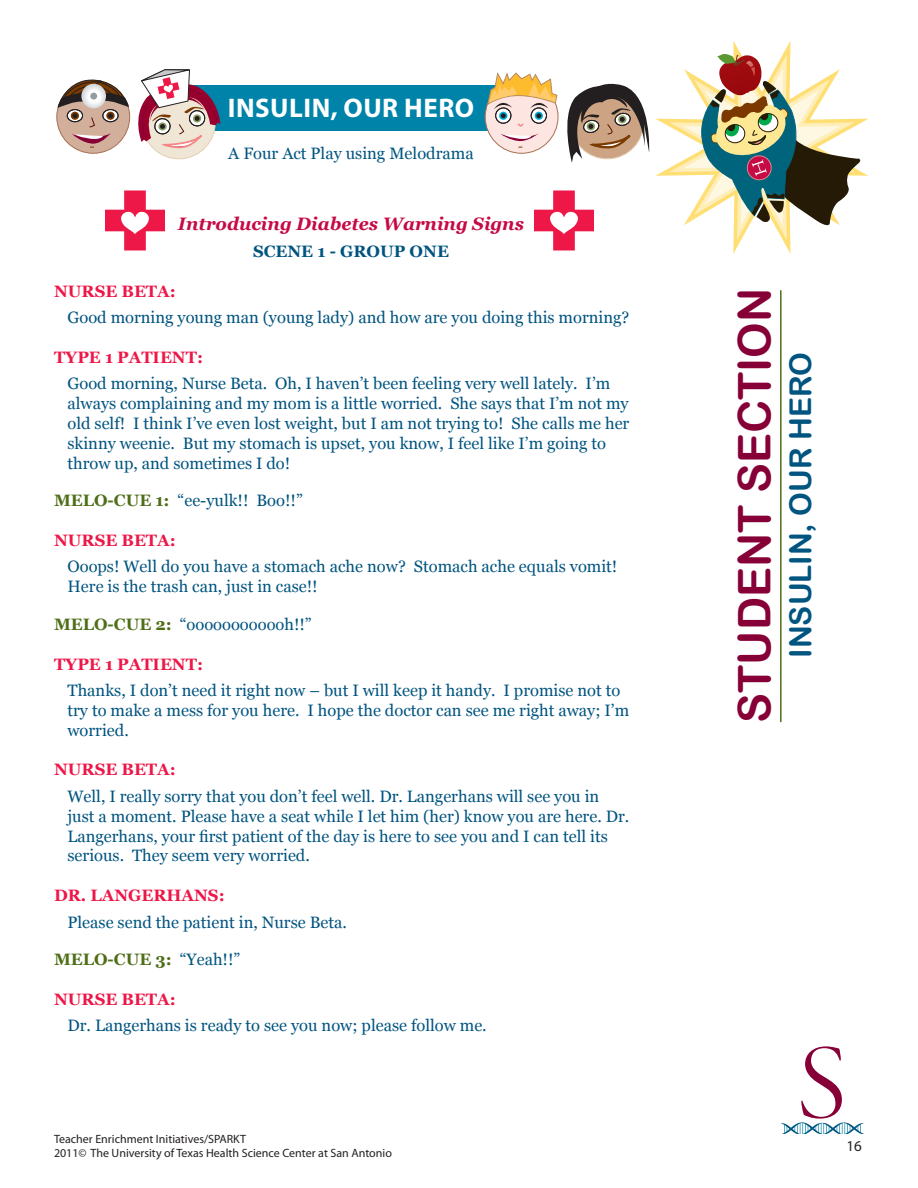
<style>
.page{position:relative;width:918px;height:1188px;background:#fff}
.page>*{position:absolute;margin:0;border:0;box-sizing:border-box;transform-origin:0 0}
.t1{font:106.5px "Adobe Garamond Pro";color:#860037}
.t2{font:45px "Arial Rounded MT Bold";color:#860037}
.t3{font:30px "Arial Rounded MT Bold";color:#005480}
.t4{font:700 27px "Myriad Pro";letter-spacing:.02em;color:#fff}
.t5{font:italic 700 18px "Georgia";color:#c60a45}
.Heading_6{font:16.5px/19.8px "Georgia";color:#005480}
.t6{font:700 16.5px "Georgia";color:#ed1748}
.Heading_6-2{font:700 16.5px "Georgia";color:#4e6e17}
.t7{font:700 16.5px "Georgia";color:#005480}
.t8{font:15px "Myriad Pro";color:#231f20}
.t9{font:12px/13.5px "Myriad Pro";color:#231f20}
.s1{font-weight:700;color:#4e6e17}
.s2{font-weight:400;color:#005480}
</style>
<div class="page">
<svg style="left:780px;top:1122px;width:85px;height:12px"></svg>
<hr style="left:780px;top:290px;width:2px;height:432px;background:#4e6e17">
<svg style="left:655px;top:41px;width:214px;height:213px"></svg>
<svg style="left:669px;top:54px;width:194px;height:186px"></svg>
<div style="left:191px;top:85px;width:335px;height:46px;background:#0083a9"></div>
<svg style="left:488px;top:72px;width:162px;height:91px"></svg>
<svg style="left:57px;top:69px;width:163px;height:91px"></svg>
<svg style="left:105px;top:190px;width:60px;height:60px"></svg>
<svg style="left:534px;top:190px;width:60px;height:60px"></svg>
<p class="t4" style="left:228px;top:90px;width:248px">INSULIN, OUR HERO</p>
<p class="Heading_6" style="left:228px;top:144px;width:247px">A Four Act Play using Melodrama</p>
<p class="t5" style="left:178px;top:213px;width:348px">Introducing Diabetes Warning Signs</p>
<p class="t7" style="left:253px;top:241px;width:197px">SCENE 1 - GROUP ONE</p>
<p class="t6" style="left:54px;top:280px;width:123px">NURSE BETA:</p>
<p class="Heading_6" style="left:68px;top:308px;width:563px">Good morning young man (young lady) and how are you doing this morning?</p>
<p class="t6" style="left:54px;top:346px;width:151px">TYPE 1 PATIENT:</p>
<p class="Heading_6" style="left:68px;top:374px;width:563px">Good morning, Nurse Beta. Oh, I haven’t been feeling very well lately. I’m always complaining and my mom is a little worried. She says that I’m not my old self! I think I’ve even lost weight, but I am not trying to! She calls me her skinny weenie. But my stomach is upset, you know, I feel like I’m going to throw up, and sometimes I do!</p>
<p class="Heading_6" style="left:54px;top:491px;width:250px"><span class="s1">MELO-CUE 1:</span> “ee-yulk!! Boo!!”</p>
<p class="t6" style="left:54px;top:530px;width:123px">NURSE BETA:</p>
<p class="Heading_6" style="left:68px;top:557px;width:551px">Ooops! Well do you have a stomach ache now? Stomach ache equals vomit!<br>Here is the trash can, just in case!!</p>
<p class="Heading_6" style="left:54px;top:615px;width:259px"><span class="s1">MELO-CUE 2:</span> “oooooooooooh!!”</p>
<p class="t6" style="left:54px;top:653px;width:151px">TYPE 1 PATIENT:</p>
<p class="Heading_6" style="left:68px;top:681px;width:563px">Thanks, I don’t need it right now – but I will keep it handy. I promise not to try to make a mess for you here. I hope the doctor can see me right away; I’m worried.</p>
<p class="t6" style="left:54px;top:759px;width:123px">NURSE BETA:</p>
<p class="Heading_6" style="left:68px;top:787px;width:563px">Well, I really sorry that you don’t feel well. Dr. Langerhans will see you in just a moment. Please have a seat while I let him (her) know you are here. Dr.<br>Langerhans, your first patient of the day is here to see you and I can tell its serious. They seem very worried.</p>
<p class="t6" style="left:54px;top:885px;width:172px">DR. LANGERHANS:</p>
<p class="Heading_6" style="left:68px;top:912px;width:281px">Please send the patient in, Nurse Beta.</p>
<p class="Heading_6-2" style="left:54px;top:949px;width:188px">MELO-CUE 3: <span class="s2">“Yeah!!”</span></p>
<p class="t6" style="left:54px;top:989px;width:123px">NURSE BETA:</p>
<p class="Heading_6" style="left:68px;top:1016px;width:421px">Dr. Langerhans is ready to see you now; please follow me.</p>
<p class="t9" style="left:54px;top:1132px;width:339px">Teacher Enrichment Initiatives/SPARKT<br>2011© The University of Texas Health Science Center at San Antonio</p>
<h2 class="t2" style="left:728px;top:723px;width:436px;rotate:-90deg">STUDENT SECTION</h2>
<h3 class="t3" style="left:783px;top:658px;width:307px;rotate:-90deg">INSULIN, OUR HERO</h3>
<h1 class="t1" style="left:688px;top:1021px;width:161px">T S</h1>
<p class="t8" style="left:847px;top:1136px;width:17px">16</p>
</div>
